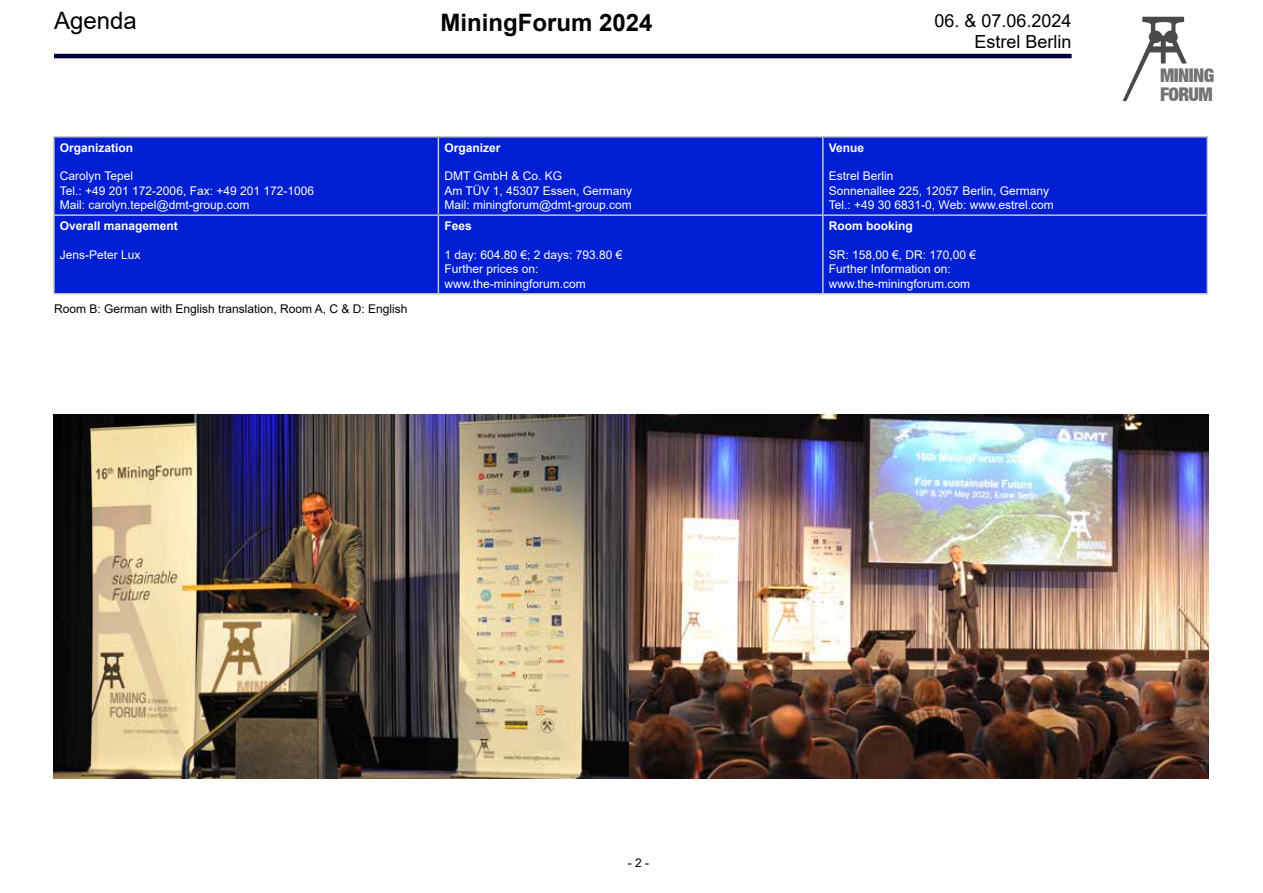
<style>
.page{position:relative;width:1263px;height:893px;background:#fff}
.page>*{position:absolute;margin:0;border:0;box-sizing:border-box;transform-origin:0 0}
.t1{font:700 24px "Arial";color:#000}
.t2{font:24px "Arial";color:#000}
.t3{font:900 condensed 18.9px/18.6px "Helvetica Neue LT";letter-spacing:-.03em;color:rgb(0 0 0/.55)}
.t4{font:18px/21.6px "Arial";color:#000;text-align:right}
.t5{font:12px/14.4px "Arial";color:#fff}
.t6{font:700 12px "Arial";color:#fff}
.t7{font:12px "Arial";color:#000}
</style>
<div class="page">
<svg style="left:1123px;top:17px;width:64px;height:84px"></svg>
<hr style="left:54px;top:54px;width:1017px;height:4px;background:#00003c">
<div style="left:55px;top:138px;width:1151px;height:155px;background:#001ed2"></div>
<hr style="left:53px;top:136px;width:385px;height:2px;background:#c6c6c6">
<hr style="left:53px;top:138px;width:2px;height:76px;background:#c6c6c6">
<hr style="left:438px;top:136px;width:385px;height:2px;background:#c6c6c6">
<hr style="left:438px;top:138px;width:1px;height:76px;background:#c6c6c6">
<hr style="left:823px;top:136px;width:385px;height:2px;background:#c6c6c6">
<hr style="left:822px;top:138px;width:2px;height:76px;background:#c6c6c6">
<hr style="left:1206px;top:138px;width:2px;height:76px;background:#c6c6c6">
<hr style="left:53px;top:214px;width:385px;height:2px;background:#c6c6c6">
<hr style="left:53px;top:216px;width:2px;height:77px;background:#c6c6c6">
<hr style="left:438px;top:214px;width:385px;height:2px;background:#c6c6c6">
<hr style="left:438px;top:216px;width:1px;height:77px;background:#c6c6c6">
<hr style="left:823px;top:214px;width:385px;height:2px;background:#c6c6c6">
<hr style="left:822px;top:216px;width:2px;height:77px;background:#c6c6c6">
<hr style="left:1206px;top:216px;width:2px;height:77px;background:#c6c6c6">
<hr style="left:53px;top:293px;width:385px;height:1px;background:#c6c6c6">
<hr style="left:438px;top:293px;width:385px;height:1px;background:#c6c6c6">
<hr style="left:823px;top:293px;width:385px;height:1px;background:#c6c6c6">
<img style="left:53px;top:415px;width:1156px;height:363px">
<h1 class="t2" style="left:54px;top:4px;width:84px">Agenda</h1>
<h3 class="t4" style="left:934px;top:9px;width:139px">06. &amp; 07.06.2024<br>Estrel Berlin</h3>
<h1 class="t1" style="left:440px;top:6px;width:214px">MiningForum 2024</h1>
<p class="t6" style="left:60px;top:139px;width:75px">Organization</p>
<p class="t5" style="left:60px;top:169px;width:256px">Carolyn Tepel<br>Tel.: +49 201 172-2006, Fax: +49 201 172-1006<br>Mail: carolyn.tepel@dmt-group.com</p>
<p class="t6" style="left:60px;top:217px;width:120px">Overall management</p>
<p class="t5" style="left:60px;top:247px;width:82px">Jens-Peter Lux</p>
<p class="t7" style="left:54px;top:300px;width:355px">Room B: German with English translation, Room A, C &amp; D: English</p>
<p class="t6" style="left:444px;top:139px;width:58px">Organizer</p>
<p class="t5" style="left:444px;top:169px;width:189px">DMT GmbH &amp; Co. KG<br>Am TÜV 1, 45307 Essen, Germany<br>Mail: miningforum@dmt-group.com</p>
<p class="t6" style="left:444px;top:217px;width:29px">Fees</p>
<p class="t5" style="left:444px;top:247px;width:180px">1 day: 604.80 €; 2 days: 793.80 €<br>Further prices on: www.the-miningforum.com</p>
<p class="t6" style="left:829px;top:139px;width:37px">Venue</p>
<p class="t5" style="left:829px;top:169px;width:226px">Estrel Berlin<br>Sonnenallee 225, 12057 Berlin, Germany<br>Tel.: +49 30 6831-0, Web: www.estrel.com</p>
<p class="t6" style="left:829px;top:217px;width:85px">Room booking</p>
<p class="t5" style="left:829px;top:247px;width:149px">SR: 158,00 €, DR: 170,00 €<br>Further Information on: www.the-miningforum.com</p>
<h2 class="t3" style="left:1160px;top:66px;width:56px">MINING<br>FORUM</h2>
<p class="t7" style="left:628px;top:854px;width:23px">- 2 -</p>
</div>
